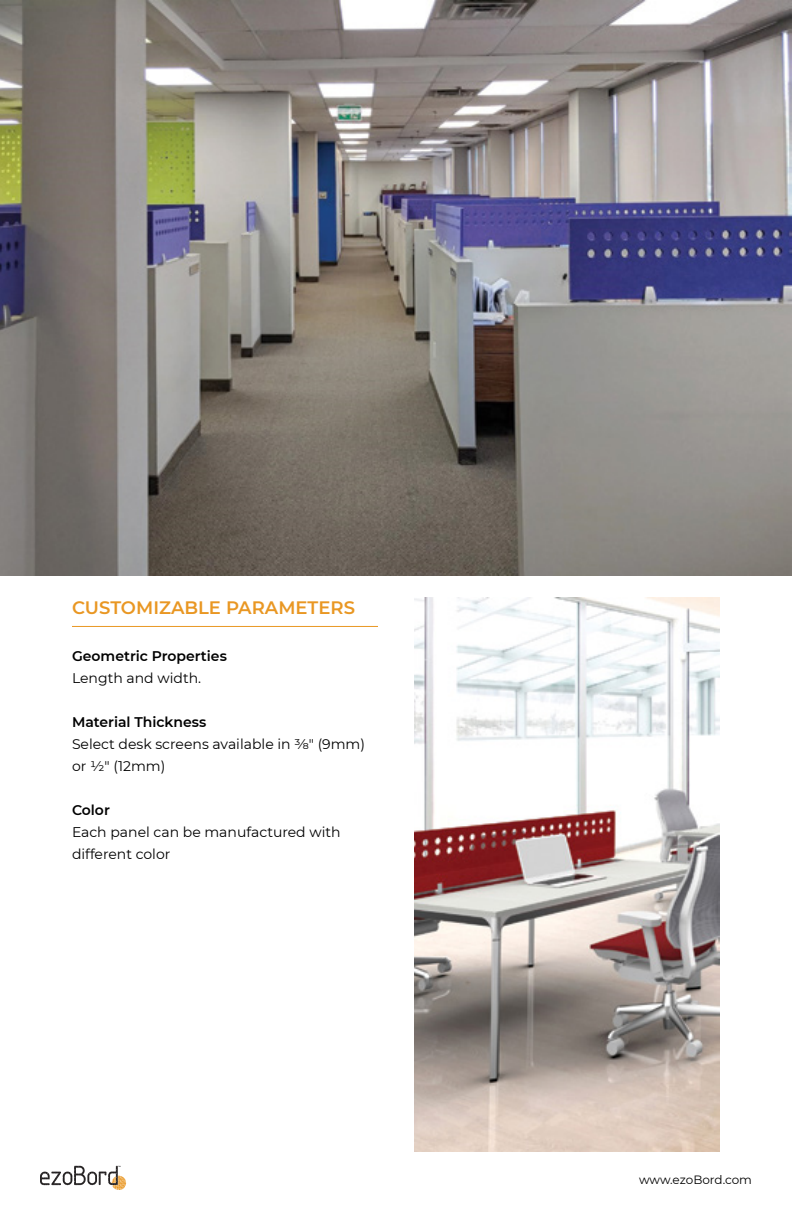
<style>
.page{position:relative;width:792px;height:1224px;background:#fff}
.page>*{position:absolute;margin:0;border:0;box-sizing:border-box;transform-origin:0 0}
.t1{font:600 18px "Montserrat";color:#e99723}
.t2{font:14px/22px "Montserrat";color:#000}
.t3{font:600 14px "Montserrat";color:#000}
.t4{font:12px "Montserrat";letter-spacing:-.005em;color:#000}
</style>
<div class="page">
<img style="left:0;top:0;width:792px;height:576px">
<img style="left:414px;top:598px;width:306px;height:553px">
<hr style="left:72px;top:626px;width:306px;height:1px;background:#e99723">
<svg style="left:40px;top:1166px;width:86px;height:24px"></svg>
<p class="t1" style="left:72px;top:595px;width:285px">CUSTOMIZABLE PARAMETERS</p>
<p class="t3" style="left:72px;top:646px;width:156px">Geometric Properties</p>
<p class="t2" style="left:72px;top:666px;width:131px">Length and width.</p>
<p class="t3" style="left:72px;top:712px;width:136px">Material Thickness</p>
<p class="t2" style="left:72px;top:732px;width:295px">Select desk screens available in 3/8″ (9mm) or 1/2″ (12mm)</p>
<p class="t3" style="left:72px;top:800px;width:39px">Color</p>
<p class="t2" style="left:72px;top:820px;width:270px">Each panel can be manufactured with different color</p>
<p class="t4" style="left:639px;top:1171px;width:114px">www.ezoBord.com</p>
</div>
